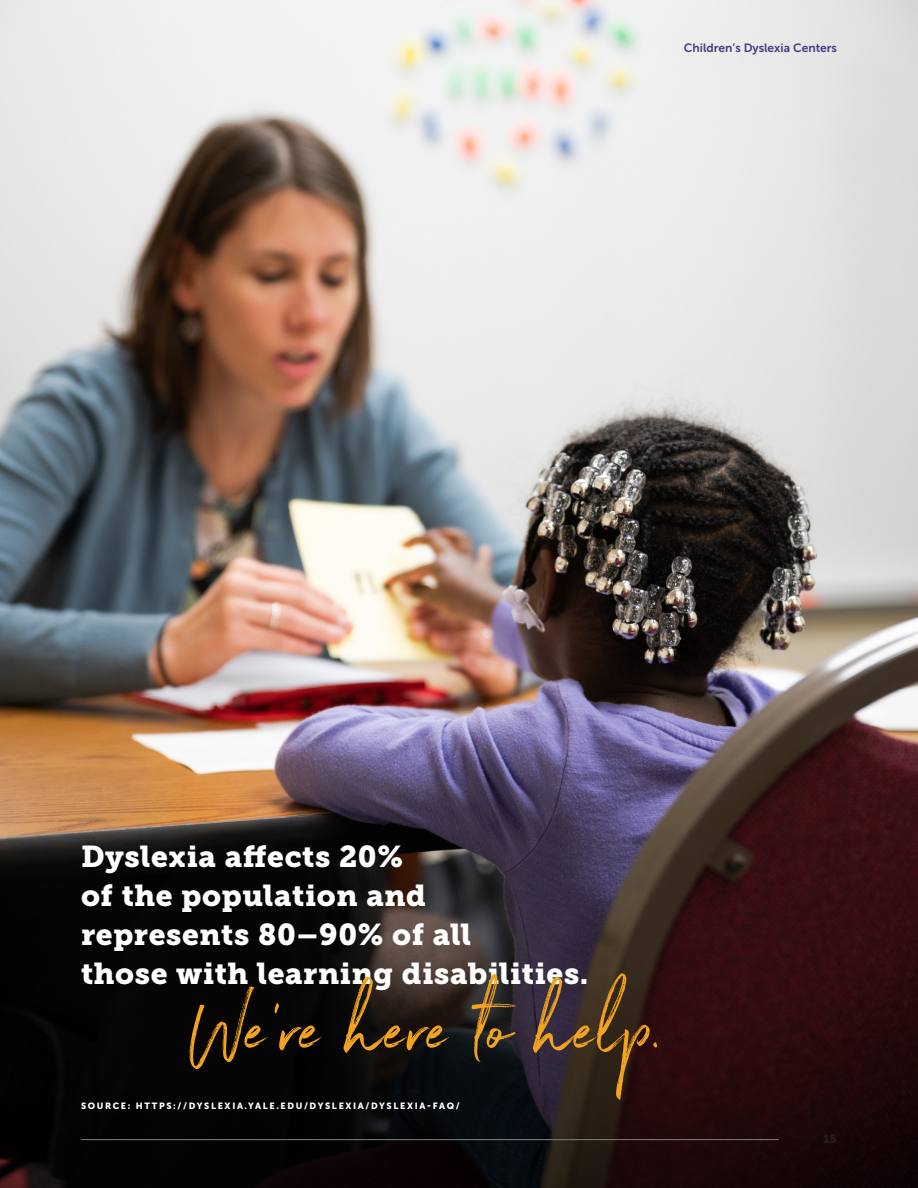
<style>
.page{position:relative;width:918px;height:1188px;background:#fff}
.page>*{position:absolute;margin:0;border:0;box-sizing:border-box;transform-origin:0 0}
.t1{font:90px "Northwell";color:#f2a31f}
.t2{font:30px "Museo Slab 900";letter-spacing:.02em;color:#fff}
.t3{font:12px "Museo Sans 700";color:#423d80}
.t4{font:12px "Museo Sans 900";color:#231f20}
.t5{font:9px "Museo Sans 900";letter-spacing:.18em;color:#fff}
</style>
<div class="page">
<img style="left:0;top:1px;width:918px;height:1187px">
<hr style="left:81px;top:1139px;width:698px;height:1px;background:#808080">
<p class="t3" style="left:684px;top:41px;width:155px">Children’s Dyslexia Centers</p>
<p class="t2" style="left:81px;top:839px;width:323px">Dyslexia affects 20%</p>
<p class="t2" style="left:81px;top:878px;width:347px">of the population and</p>
<p class="t2" style="left:81px;top:917px;width:392px">represents 80–90% of all</p>
<p class="t2" style="left:81px;top:956px;width:509px">those with learning disabilities.</p>
<p class="t1" style="left:191px;top:964px;width:472px">We’re here to help.</p>
<p class="t5" style="left:81px;top:1101px;width:380px">SOURCE: HTTPS://DYSLEXIA.YALE.EDU/DYSLEXIA/DYSLEXIA-FAQ/</p>
<p class="t4" style="left:823px;top:1132px;width:15px">15</p>
</div>
